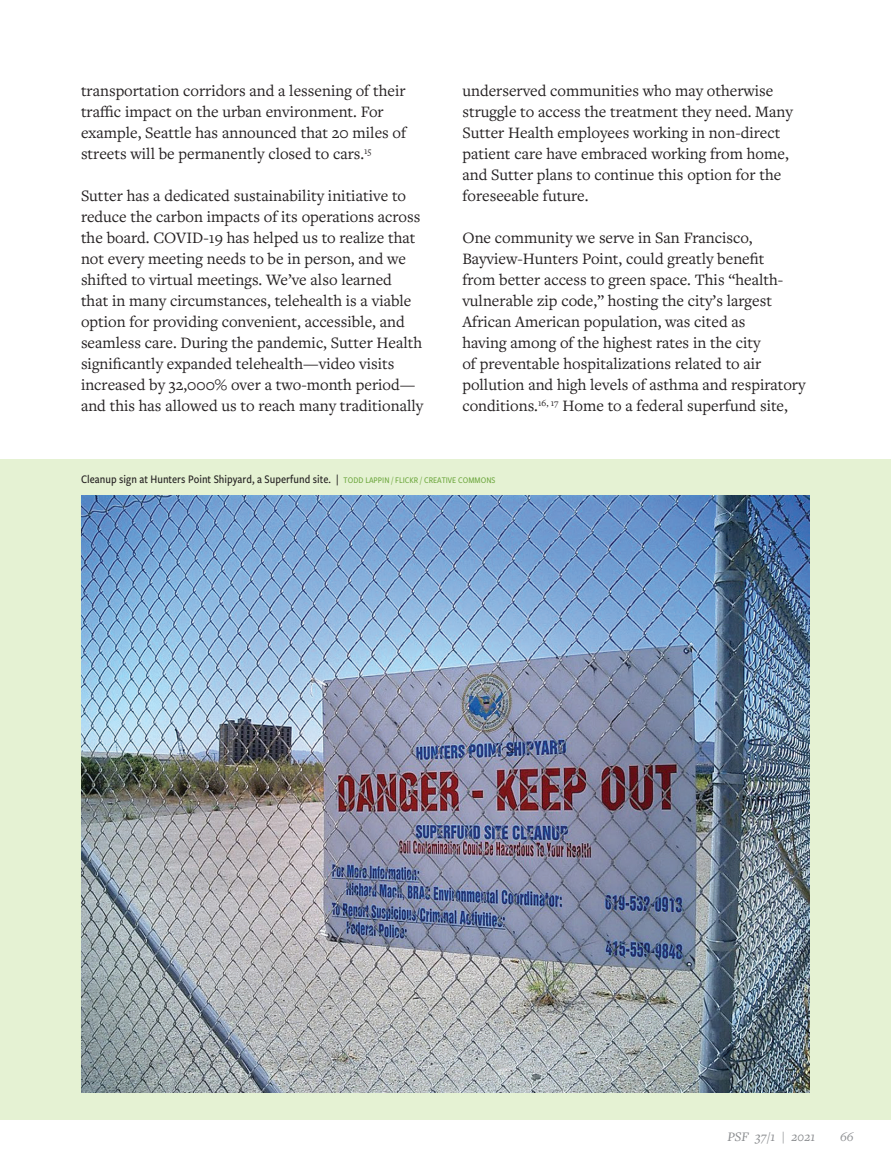
<style>
.page{position:relative;width:891px;height:1175px;background:#fff}
.page>*{position:absolute;margin:0;border:0;box-sizing:border-box;transform-origin:0 0}
.t1{font:16.5px/21px "Freight Text Pro";color:#231f20}
.t2{font:italic 13.5px "Freight Text Pro";color:#898b8e}
.t3{font:500 12px "Freight Sans Cnd Pro";color:#231f20}
.s1{font-size:9px;color:#70a942}
</style>
<div class="page">
<div style="left:0;top:459px;width:891px;height:660px;background:#e5f2d3"></div>
<img style="left:81px;top:495px;width:729px;height:597px">
<p class="t1" style="left:81px;top:80px;width:327px">transportation corridors and a lessening of their traffic impact on the urban environment. For example, Seattle has announced that 20 miles of streets will be permanently closed to cars.<sup>15</sup></p>
<p class="t1" style="left:81px;top:185px;width:344px">Sutter has a dedicated sustainability initiative to reduce the carbon impacts of its operations across the board. COVID-19 has helped us to realize that not every meeting needs to be in person, and we shifted to virtual meetings. We’ve also learned that in many circumstances, telehealth is a viable option for providing convenient, accessible, and seamless care. During the pandemic, Sutter Health significantly expanded telehealth—video visits increased by 32,000% over a two-month period— and this has allowed us to reach many traditionally</p>
<p class="t1" style="left:462px;top:80px;width:332px">underserved communities who may otherwise struggle to access the treatment they need. Many Sutter Health employees working in non-direct patient care have embraced working from home, and Sutter plans to continue this option for the foreseeable future.</p>
<p class="t1" style="left:462px;top:227px;width:345px">One community we serve in San Francisco, Bayview-Hunters Point, could greatly benefit<br>from better access to green space. This “health&shy;vulnerable zip code,” hosting the city’s largest African American population, was cited as<br>having among of the highest rates in the city<br>of preventable hospitalizations related to air pollution and high levels of asthma and respiratory conditions.<sup>16,</sup> <sup>17</sup> Home to a federal superfund site,</p>
<p class="t3" style="left:81px;top:471px;width:416px">Cleanup sign at Hunters Point Shipyard, a Superfund site. | <span class="s1">TODD LAPPIN / FLICKR / CREATIVE COMMONS</span></p>
<p class="t2" style="left:727px;top:1128px;width:89px">PSF 37/1 | 2021</p>
<p class="t2" style="left:840px;top:1128px;width:15px">66</p>
</div>
